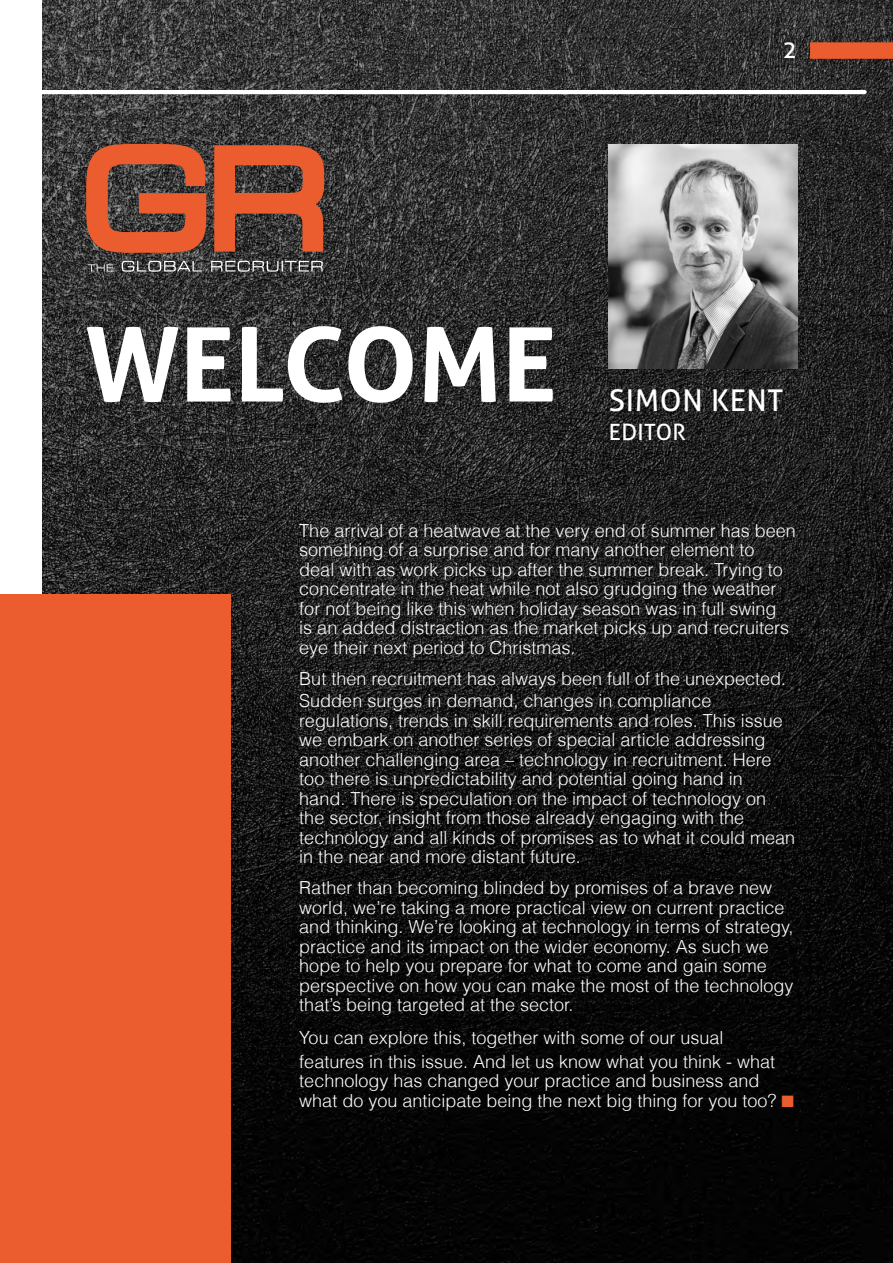
<style>
.page{position:relative;width:893px;height:1263px;background:#fff}
.page>*{position:absolute;margin:0;border:0;box-sizing:border-box;transform-origin:0 0}
.Title{font:700 103.05px "Aller";color:#fff}
.body_text{font:30px "Aller";letter-spacing:.02em;color:#fff}
.t1{font:24px "Aller";color:#fff}
.body_text-2{font:22.5px "Aller";letter-spacing:.02em;color:#fff}
.Drop_Cap_Open_Para_G{font:300 18px/19.5px "Helvetica";color:#fff}
.s1{color:#eb5c2e}
</style>
<div class="page">
<img style="left:43px;top:0;width:850px;height:1263px">
<div style="left:810px;top:42px;width:83px;height:17px;background:#eb5c2e"></div>
<hr style="left:26px;top:90px;width:841px;height:4px;background:#fff;border-radius:2px">
<svg style="left:80px;top:139px;width:249px;height:133px;background:#8d4d38"></svg>
<img style="left:609px;top:144px;width:188px;height:224px">
<div style="left:0;top:594px;width:231px;height:669px;background:#eb5c2e"></div>
<p class="t1" style="left:783px;top:35px;width:16px">2</p>
<p class="Title" style="left:85px;top:301px;width:473px">WELCOME</p>
<p class="body_text" style="left:609px;top:382px;width:176px">SIMON KENT</p>
<p class="body_text-2" style="left:609px;top:418px;width:79px">EDITOR</p>
<p class="Drop_Cap_Open_Para_G" style="left:299px;top:520px;width:498px">The arrival of a heatwave at the very end of summer has been something of a surprise and for many another element to<br>deal with as work picks up after the summer break. Trying to concentrate in the heat while not also grudging the weather for not being like this when holiday season was in full swing<br>is an added distraction as the market picks up and recruiters eye their next period to Christmas.</p>
<p class="Drop_Cap_Open_Para_G" style="left:299px;top:667px;width:488px;line-height:22.5px">But then recruitment has always been full of the unexpected.<br>Sudden surges in demand, changes in compliance</p>
<p class="Drop_Cap_Open_Para_G" style="left:299px;top:710px;width:497px">regulations, trends in skill requirements and roles. This issue we embark on another series of special article addressing another challenging area – technology in recruitment. Here too there is unpredictability and potential going hand in<br>hand. There is speculation on the impact of technology on the sector, insight from those already engaging with the technology and all kinds of promises as to what it could mean in the near and more distant future.</p>
<p class="Drop_Cap_Open_Para_G" style="left:299px;top:878px;width:496px">Rather than becoming blinded by promises of a brave new world, we’re taking a more practical view on current practice and thinking. We’re looking at technology in terms of strategy, practice and its impact on the wider economy. As such we hope to help you prepare for what to come and gain some perspective on how you can make the most of the technology that’s being targeted at the sector.</p>
<p class="Drop_Cap_Open_Para_G" style="left:299px;top:1025px;width:477px;line-height:24px">You can explore this, together with some of our usual features in this issue. And let us know what you think - what</p>
<p class="Drop_Cap_Open_Para_G" style="left:299px;top:1071px;width:496px">technology has changed your practice and business and what do you anticipate being the next big thing for you too? <span class="s1">■</span></p>
</div>
